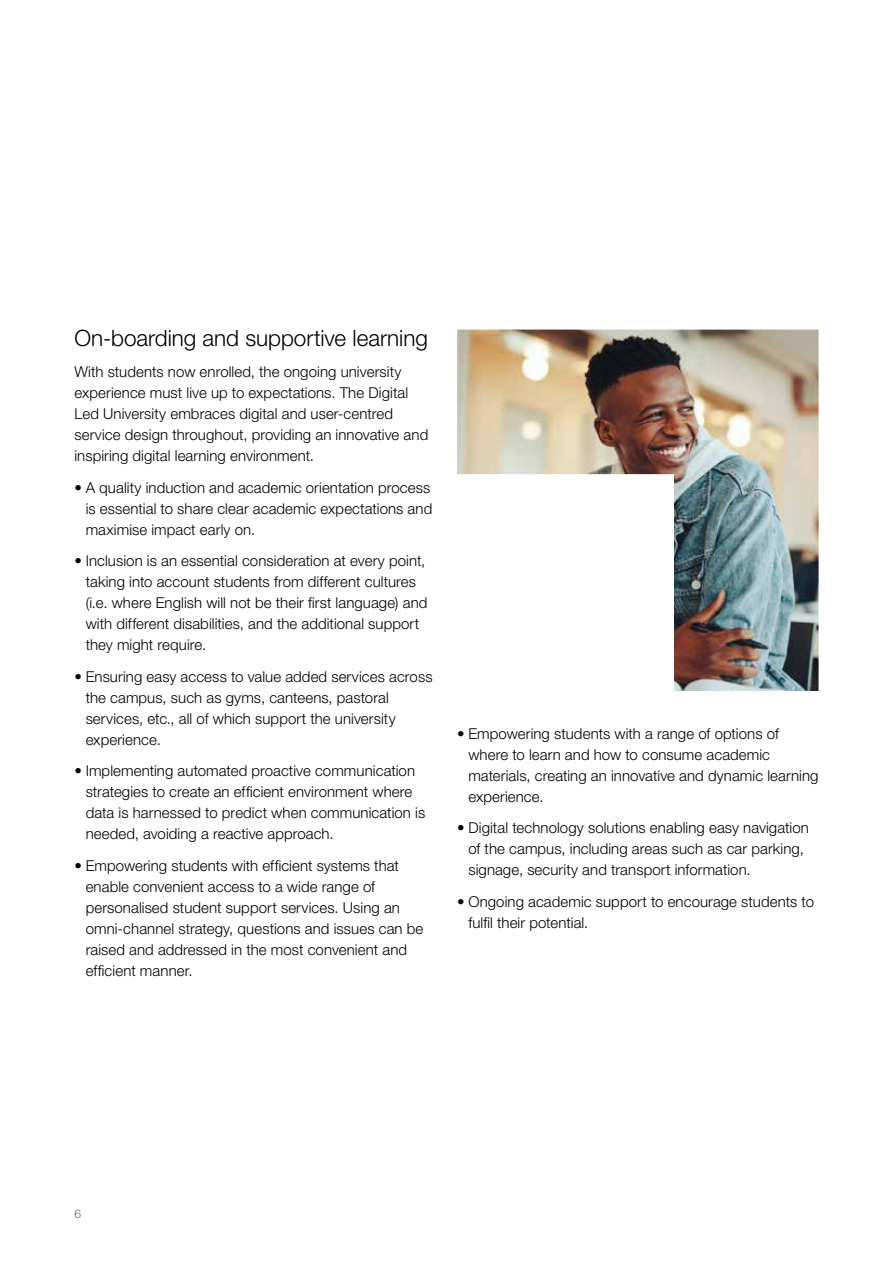
<style>
.page{position:relative;width:893px;height:1263px;background:#fff}
.page>*{position:absolute;margin:0;border:0;box-sizing:border-box;transform-origin:0 0}
.t1{font:300 22.5px "Helvetica Neue LT Pro";letter-spacing:-.005em;color:#000}
.t2{font:300 15px/21px "Helvetica Neue LT Pro";letter-spacing:.005em;color:#000}
.t3{font:300 12px "Helvetica Neue LT Pro";color:#636466}
</style>
<div class="page">
<img style="left:457px;top:330px;width:362px;height:361px">
<h1 class="t1" style="left:74px;top:324px;width:355px">On-boarding and supportive learning</h1>
<p class="t2" style="left:74px;top:361px;width:355px">With students now enrolled, the ongoing university experience must live up to expectations. The Digital Led University embraces digital and user-centred service design throughout, providing an innovative and inspiring digital learning environment.</p>
<p class="t2" style="left:86px;top:476px;width:348px;text-indent:-11px">• A quality induction and academic orientation process is essential to share clear academic expectations and maximise impact early on.</p>
<p class="t2" style="left:86px;top:550px;width:343px;text-indent:-11px">• Inclusion is an essential consideration at every point, taking into account students from different cultures (i.e. where English will not be their first language) and with different disabilities, and the additional support they might require.</p>
<p class="t2" style="left:86px;top:665px;width:348px;text-indent:-11px">• Ensuring easy access to value added services across the campus, such as gyms, canteens, pastoral services, etc., all of which support the university experience.</p>
<p class="t2" style="left:86px;top:760px;width:341px;text-indent:-11px">• Implementing automated proactive communication strategies to create an efficient environment where data is harnessed to predict when communication is needed, avoiding a reactive approach.</p>
<p class="t2" style="left:86px;top:854px;width:339px;text-indent:-11px">• Empowering students with efficient systems that enable convenient access to a wide range of personalised student support services. Using an omni-channel strategy, questions and issues can be raised and addressed in the most convenient and efficient manner.</p>
<p class="t2" style="left:468px;top:723px;width:352px;text-indent:-11px">• Empowering students with a range of options of where to learn and how to consume academic materials, creating an innovative and dynamic learning experience.</p>
<p class="t2" style="left:468px;top:817px;width:342px;text-indent:-11px">• Digital technology solutions enabling easy navigation of the campus, including areas such as car parking, signage, security and transport information.</p>
<p class="t2" style="left:468px;top:891px;width:347px;text-indent:-11px">• Ongoing academic support to encourage students to fulfil their potential.</p>
<p class="t3" style="left:74px;top:1207px;width:8px">6</p>
</div>
